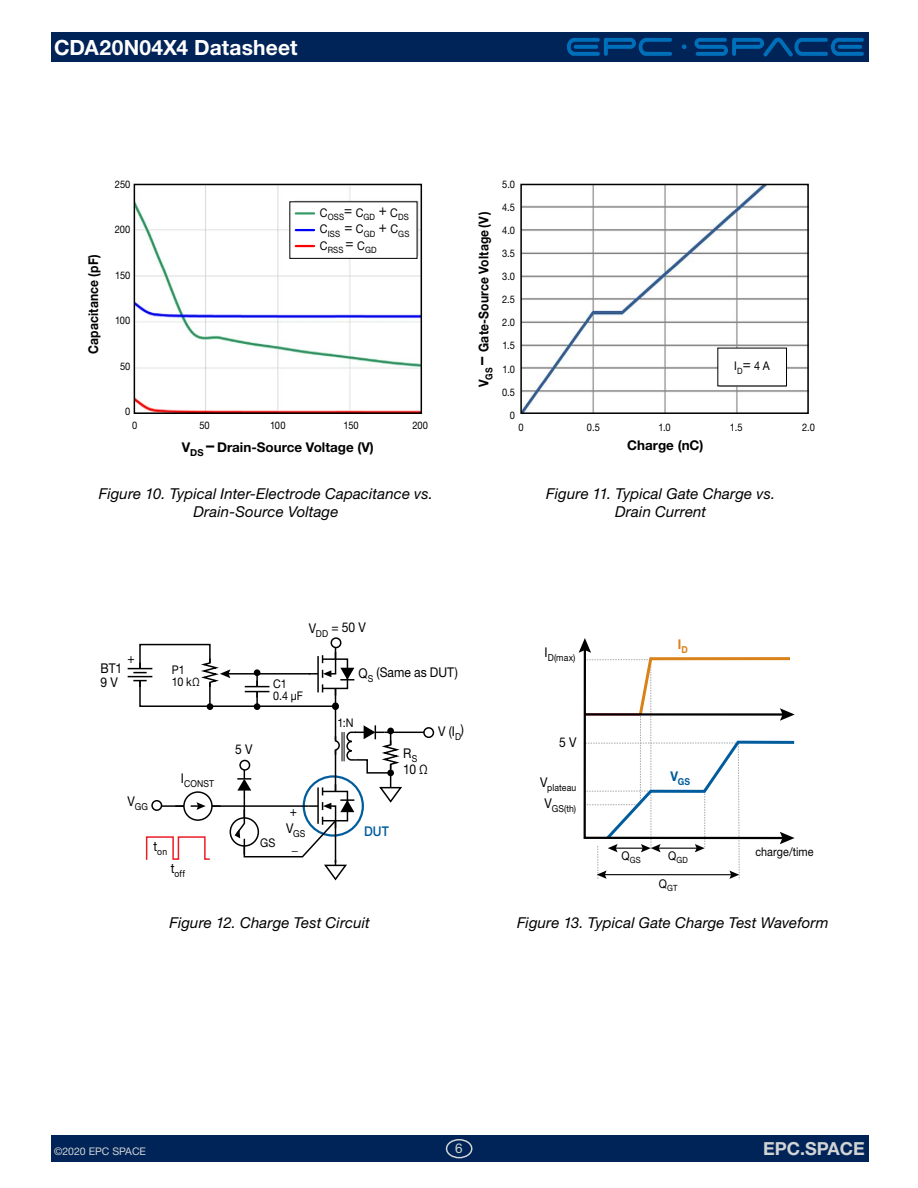
<style>
.page{position:relative;width:918px;height:1188px;background:#fff}
.page>*{position:absolute;margin:0;border:0;box-sizing:border-box;transform-origin:0 0}
.t1{font:700 21px "Helvetica Neue LT Std";letter-spacing:.005em;color:#fff}
.t2{font:700 18px "Helvetica Neue LT Std";color:#d1d3d4}
.t3{font:italic 15px/18px "Helvetica Neue LT Std";letter-spacing:.01em;color:#000;text-align:center}
.t4{font:13.5px/13.5px "Helvetica Neue LT Std";letter-spacing:.005em;color:#000;scale:.9 1}
.t5{font:700 13.5px "Helvetica Neue LT Std";letter-spacing:.005em;color:#000;scale:.9 1}
.t6{font:700 13.5px "Helvetica Neue LT Std";letter-spacing:.005em;color:#000}
.t7{font:500 13.5px "Helvetica Neue LT Std";color:#005c9c;scale:.9 1}
.t8{font:700 13.5px "Helvetica Neue LT Std";color:#d88219;scale:.9 1}
.t9{font:13.5px "Helvetica Neue LT Std";color:#d1d3d4}
.t10{font:12px/12px "Helvetica Neue LT Std";letter-spacing:.005em;color:#000;scale:.9 1}
.t11{font:10.5px "Helvetica Neue LT Std";letter-spacing:.005em;color:#000;scale:.89 1}
.t12{font:10.5px "Helvetica Neue LT Std";color:#d1d3d4}
.t13{font:9.6px "Helvetica Neue LT Std";letter-spacing:.015em;color:#000;scale:.9 1}
.t14{font:700 9.6px "Helvetica Neue LT Std";color:#005c9c;scale:.9 1}
.t15{font:8.7px/16.5px "Helvetica Neue LT Std";letter-spacing:.015em;color:#000;text-align:justify;scale:.9 1}
.t16{font:8.55px "Helvetica Neue LT Std";color:#000;scale:.9 1}
.s1{font-size:16.5px}
.s2{font-size:15px}
</style>
<div class="page">
<div style="left:51px;top:1135px;width:817px;height:27px;background:#002458"></div>
<div style="left:51px;top:32px;width:817px;height:30px;background:#002458"></div>
<div style="left:446px;top:1139px;width:27px;height:19px;border:2px solid #d1d3d4;border-radius:50%"></div>
<svg style="left:567px;top:38px;width:105px;height:18px"></svg>
<svg style="left:695px;top:38px;width:169px;height:18px"></svg>
<svg style="left:682px;top:44px;width:5px;height:5px"></svg>
<img style="left:136px;top:186px;width:284px;height:226px">
<img style="left:522px;top:186px;width:285px;height:226px">
<svg style="left:579px;top:638px;width:216px;height:242px"></svg>
<div style="left:207px;top:703px;width:6px;height:7px;background:#000;border-radius:50%"></div>
<div style="left:254px;top:703px;width:6px;height:7px;background:#000;border-radius:50%"></div>
<div style="left:332px;top:703px;width:7px;height:7px;background:#000;border-radius:50%"></div>
<div style="left:151px;top:800px;width:11px;height:11px;border:1px solid #000;border-radius:50%"></div>
<hr style="left:335px;top:648px;width:1px;height:215px;background:#000">
<svg style="left:145px;top:836px;width:65px;height:24px"></svg>
<hr style="left:162px;top:805px;width:147px;height:2px;background:#000">
<svg style="left:184px;top:792px;width:28px;height:28px"></svg>
<div style="left:183px;top:791px;width:30px;height:30px;border:1px solid #000;border-radius:50%"></div>
<svg style="left:191px;top:802px;width:15px;height:8px"></svg>
<hr style="left:384px;top:732px;width:46px;height:1px;background:#000">
<svg style="left:424px;top:728px;width:9px;height:9px"></svg>
<div style="left:423px;top:727px;width:11px;height:11px;border:1px solid #000;border-radius:50%"></div>
<div style="left:331px;top:637px;width:10px;height:11px;border:1px solid #000;border-radius:50%"></div>
<div style="left:230px;top:817px;width:29px;height:30px;border:1px solid #000;border-radius:50%"></div>
<svg style="left:233px;top:725px;width:170px;height:156px"></svg>
<svg style="left:128px;top:643px;width:226px;height:65px"></svg>
<div style="left:134px;top:184px;width:288px;height:230px;border:1px solid #000"></div>
<div style="left:520px;top:184px;width:289px;height:230px;border:1px solid #000"></div>
<div style="left:290px;top:202px;width:127px;height:56px;background:#fff"></div>
<div style="left:289px;top:201px;width:128px;height:58px;border:1px solid #000"></div>
<svg style="left:296px;top:229px;width:18px;height:2px"></svg>
<svg style="left:296px;top:245px;width:18px;height:2px"></svg>
<hr style="left:296px;top:212px;width:18px;height:3px;background:#369a68">
<div style="left:718px;top:348px;width:69px;height:38px;background:#fff"></div>
<h1 class="t1" style="left:54px;top:34px;width:245px">CDA20N04X4 Datasheet</h1>
<p class="t5" style="left:85px;top:354px;width:112px;rotate:-90deg">Capacitance (pF)</p>
<p class="t11" style="left:115px;top:178px;width:19px">250</p>
<p class="t11" style="left:115px;top:223px;width:19px">200</p>
<p class="t11" style="left:115px;top:269px;width:19px">150</p>
<p class="t11" style="left:115px;top:314px;width:19px">100</p>
<p class="t11" style="left:120px;top:360px;width:13px">50</p>
<p class="t11" style="left:125px;top:405px;width:7px">0</p>
<p class="t15" style="left:320px;top:209px;width:101px"><sup>C</sup>OSS<sup>=</sup> <sup>C</sup>GD <sup>+</sup> <sup>C</sup>DS <sup>C</sup>ISS <sup>=</sup> <sup>C</sup>GD <sup>+</sup> <sup>C</sup>GS <sup>C</sup>RSS <sup>=</sup> <sup>C</sup>GD</p>
<p class="t5" style="left:475px;top:387px;width:197px;rotate:-90deg">V<sub>GS</sub> <span class="s1">–</span> Gate-Source Voltage (V)</p>
<p class="t11" style="left:502px;top:178px;width:16px">5.0</p>
<p class="t11" style="left:502px;top:201px;width:16px">4.5</p>
<p class="t11" style="left:502px;top:224px;width:16px">4.0</p>
<p class="t11" style="left:502px;top:247px;width:16px">3.5</p>
<p class="t11" style="left:502px;top:270px;width:16px">3.0</p>
<p class="t11" style="left:502px;top:293px;width:16px">2.5</p>
<p class="t11" style="left:502px;top:316px;width:16px">2.0</p>
<p class="t11" style="left:503px;top:339px;width:16px">1.5</p>
<p class="t11" style="left:503px;top:363px;width:16px">1.0</p>
<p class="t11" style="left:502px;top:386px;width:16px">0.5</p>
<p class="t11" style="left:510px;top:409px;width:7px">0</p>
<p class="t10" style="left:734px;top:360px;width:41px">I<sub>D</sub><span class="s2">=</span> 4 A</p>
<p class="t11" style="left:132px;top:419px;width:7px">0</p>
<p class="t11" style="left:199px;top:419px;width:13px">50</p>
<p class="t11" style="left:270px;top:419px;width:19px">100</p>
<p class="t11" style="left:344px;top:419px;width:19px">150</p>
<p class="t11" style="left:412px;top:419px;width:19px">200</p>
<p class="t11" style="left:519px;top:421px;width:7px">0</p>
<p class="t11" style="left:587px;top:421px;width:16px">0.5</p>
<p class="t11" style="left:658px;top:421px;width:16px">1.0</p>
<p class="t11" style="left:730px;top:421px;width:16px">1.5</p>
<p class="t11" style="left:802px;top:421px;width:16px">2.0</p>
<p class="t6" style="left:182px;top:439px;width:194px">V<sub>DS</sub> <span class="s1">–</span> Drain-Source Voltage (V)</p>
<p class="t6" style="left:627px;top:437px;width:78px">Charge (nC)</p>
<p class="t3" style="left:99px;top:484px;width:336px">Figure 10. Typical Inter-Electrode Capacitance vs.<br>Drain-Source Voltage</p>
<p class="t3" style="left:546px;top:484px;width:230px">Figure 11. Typical Gate Charge vs.<br>Drain Current</p>
<p class="t4" style="left:101px;top:661px;width:26px">BT1<br>9 V</p>
<p class="t4" style="left:127px;top:651px;width:10px">+</p>
<p class="t10" style="left:172px;top:663px;width:32px">P1<br>10 kΩ</p>
<p class="t13" style="left:128px;top:801px;width:24px"><sup>V</sup>GG</p>
<p class="t13" style="left:181px;top:778px;width:38px"><sup>I</sup>CONST</p>
<p class="t13" style="left:153px;top:846px;width:17px"><sup>t</sup>on</p>
<p class="t13" style="left:171px;top:868px;width:17px"><sup>t</sup>off</p>
<p class="t4" style="left:235px;top:742px;width:21px">5 V</p>
<p class="t4" style="left:309px;top:620px;width:65px">V<sub>DD</sub> = 50 V</p>
<p class="t10" style="left:273px;top:678px;width:35px">C1<br>0.4 μF</p>
<p class="t4" style="left:358px;top:665px;width:112px">Q<sub>S</sub> (Same as DUT)</p>
<p class="t10" style="left:337px;top:717px;width:19px">1:N</p>
<p class="t4" style="left:403px;top:744px;width:29px;line-height:16.5px">R<sub>S<br></sub>10 Ω</p>
<p class="t4" style="left:438px;top:724px;width:30px">V (I<sub>D</sub>)</p>
<p class="t10" style="left:260px;top:837px;width:18px">GS</p>
<p class="t4" style="left:290px;top:805px;width:10px">+</p>
<p class="t13" style="left:286px;top:828px;width:23px"><sup>V</sup>GS</p>
<p class="t4" style="left:292px;top:838px;width:8px">_</p>
<p class="t7" style="left:364px;top:823px;width:29px">DUT</p>
<p class="t13" style="left:545px;top:652px;width:36px"><sup>I</sup>D(max)</p>
<p class="t4" style="left:559px;top:735px;width:21px">5 V</p>
<p class="t13" style="left:540px;top:782px;width:41px"><sup>V</sup>plateau</p>
<p class="t13" style="left:545px;top:803px;width:36px"><sup>V</sup>GS(th)</p>
<p class="t8" style="left:678px;top:636px;width:13px">I<sub>D</sub></p>
<p class="t14" style="left:670px;top:776px;width:23px"><sup>V</sup>GS</p>
<p class="t10" style="left:621px;top:849px;width:11px">Q</p>
<p class="t10" style="left:755px;top:846px;width:66px">charge/time</p>
<p class="t16" style="left:630px;top:855px;width:14px">GS</p>
<p class="t16" style="left:668px;top:855px;width:24px"><sup>Q</sup>GD</p>
<p class="t16" style="left:659px;top:883px;width:22px"><sup>Q</sup>GT</p>
<p class="t3" style="left:169px;top:913px;width:202px">Figure 12. Charge Test Circuit</p>
<p class="t3" style="left:517px;top:913px;width:313px">Figure 13. Typical Gate Charge Test Waveform</p>
<p class="t12" style="left:54px;top:1145px;width:94px">©2020 EPC SPACE</p>
<p class="t9" style="left:455px;top:1141px;width:9px">6</p>
<p class="t2" style="left:763px;top:1138px;width:103px">EPC.SPACE</p>
</div>
